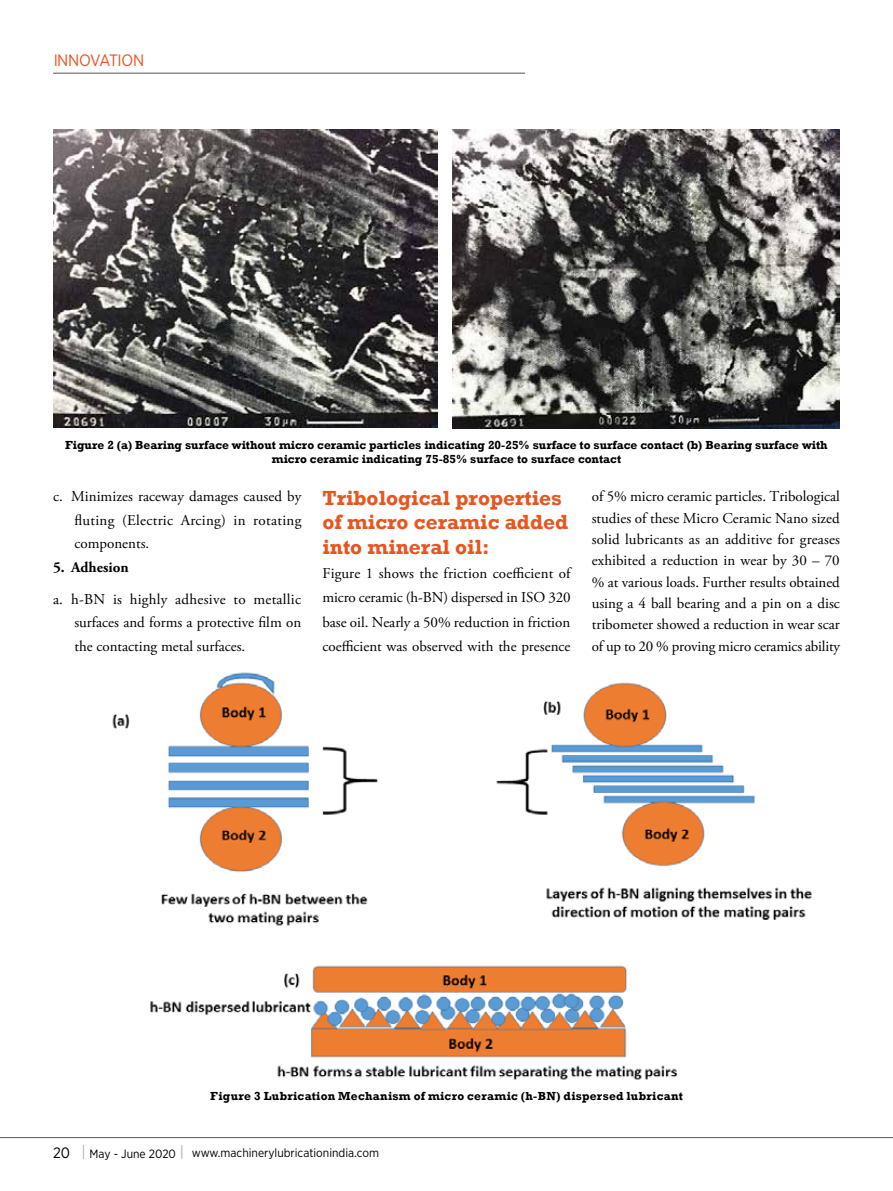
<style>
.page{position:relative;width:893px;height:1191px;background:#fff}
.page>*{position:absolute;margin:0;border:0;box-sizing:border-box;transform-origin:0 0}
.t1{font:700 21px/24.3px "Rockwell";color:#e75621}
.t2{font:16.5px "Gotham Narrow";letter-spacing:-.015em;color:#e75621}
.t3{font:15px/21.3px "Adobe Garamond Pro";color:#000;text-align:justify}
.t4{font:700 15px "Adobe Garamond Pro";color:#000}
.t5{font:700 12px/13.5px "Rockwell";color:#000;text-align:center}
.t6{font:700 12px "Rockwell";letter-spacing:.02em;color:#000}
.t7{font:12px "Gotham Narrow";color:#000}
.s1{font-size:15px}
.s2{font-size:15px;color:#a7a9ac}
</style>
<div class="page">
<hr style="left:0;top:1137px;width:893px;height:1px;background:#575454">
<img style="left:53px;top:130px;width:385px;height:297px">
<img style="left:452px;top:130px;width:388px;height:298px">
<img style="left:112px;top:672px;width:700px;height:408px">
<hr style="left:53px;top:73px;width:472px;height:1px;background:#575454">
<p class="t2" style="left:53px;top:50px;width:93px">INNOVATION</p>
<p class="t5" style="left:65px;top:438px;width:764px">Figure 2 (a) Bearing surface without micro ceramic particles indicating 20-25% surface to surface contact (b) Bearing surface with micro ceramic indicating 75-85% surface to surface contact</p>
<p class="t3" style="left:74px;top:485px;width:228px;line-height:23.4px;text-indent:-21px">c. Minimizes raceway damages caused by fluting (Electric Arcing) in rotating components.</p>
<p class="t4" style="left:53px;top:558px;width:77px">5. Adhesion</p>
<p class="t3" style="left:74px;top:588px;width:228px;line-height:23.5px;text-indent:-21px">a. h-BN is highly adhesive to metallic surfaces and forms a protective film on the contacting metal surfaces.</p>
<h1 class="t1" style="left:322px;top:486px;width:247px">Tribological properties of micro ceramic added into mineral oil:</h1>
<p class="t3" style="left:322px;top:561px;width:250px;line-height:24.3px">Figure 1 shows the friction coefficient of micro ceramic (h-BN) dispersed in ISO 320 base oil. Nearly a 50% reduction in friction coefficient was observed with the presence</p>
<p class="t3" style="left:592px;top:486px;width:250px">of 5% micro ceramic particles. Tribological studies of these Micro Ceramic Nano sized solid lubricants as an additive for greases exhibited a reduction in wear by 30 – 70 % at various loads. Further results obtained using a 4 ball bearing and a pin on a disc tribometer showed a reduction in wear scar of up to 20 % proving micro ceramics ability</p>
<p class="t6" style="left:210px;top:1088px;width:474px">Figure 3 Lubrication Mechanism of micro ceramic (h-BN) dispersed lubricant</p>
<p class="t7" style="left:53px;top:1145px;width:327px"><span class="s1">20</span> <span class="s2">|</span> May - June 2020 <span class="s2">|</span> www.machinerylubricationindia.com</p>
</div>
